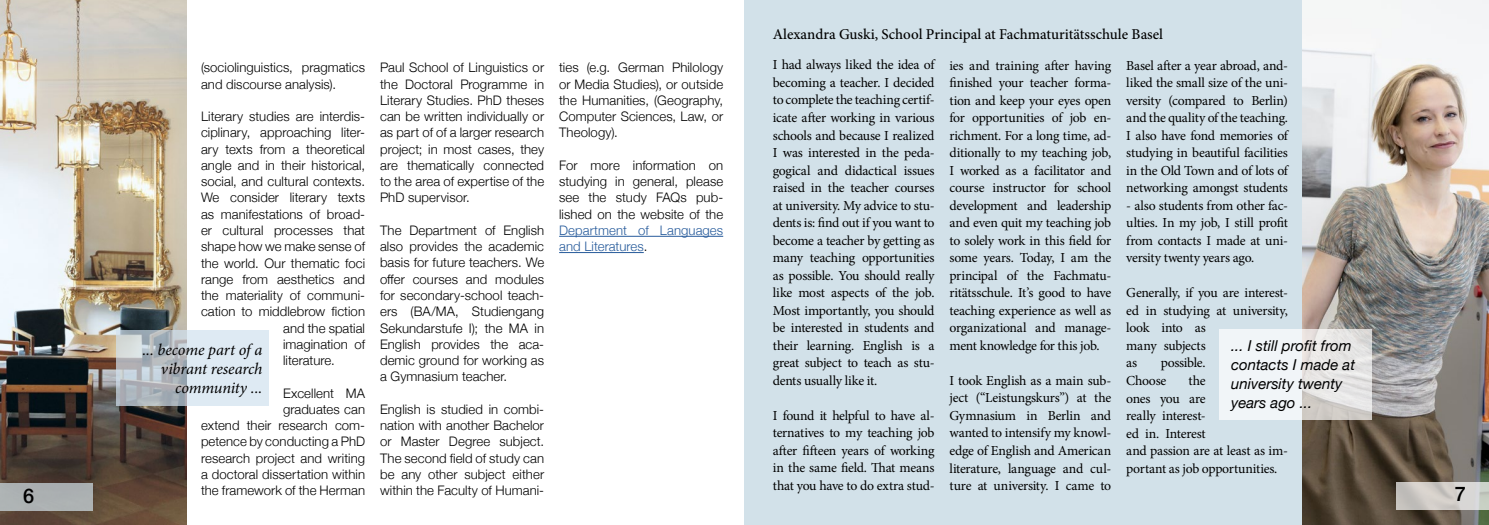
<style>
.page{position:relative;width:1489px;height:525px;background:#fff}
.page>*{position:absolute;margin:0;border:0;box-sizing:border-box;transform-origin:0 0}
.t1{font:500 20px "Helvetica Neue";color:#000}
.t2{font:italic 16.25px/18.8px "Minion Pro";letter-spacing:-.01em;color:#000;text-align:right}
.t3{font:italic 15px/18.8px "Helvetica Neue";color:#000}
.t4{font:500 15px "Minion Pro";color:#000}
.t5{font:13.75px/17.5px "Minion Pro";letter-spacing:-.02em;color:#000;text-align:justify}
.t6{font:300 13.12px/16.2px "Helvetica Neue";letter-spacing:.005em;color:#000;text-align:justify}
.t7{font:300 13.12px/16.2px "Helvetica Neue";letter-spacing:.005em;color:#275b9b}
.s1{color:#000}
</style>
<div class="page">
<div style="left:744px;top:0;width:566px;height:524px;background:#d2e1e9"></div>
<img style="left:1302px;top:0;width:186px;height:524px">
<img style="left:0;top:0;width:186px;height:524px">
<svg style="left:117px;top:330px;width:152px;height:75px;background:#cad4dc"></svg>
<div style="left:0;top:483px;width:93px;height:27px;background:#acb0b2"></div>
<svg style="left:1395px;top:482px;width:93px;height:27px;background:#cccac6"></svg>
<svg style="left:1219px;top:330px;width:152px;height:90px;background:#e9ebeb"></svg>
<hr style="left:559px;top:236px;width:164px;height:1px;background:#275b9b">
<hr style="left:559px;top:252px;width:84px;height:1px;background:#275b9b">
<h1 class="t1" style="left:23px;top:480px;width:13px">6</h1>
<p class="t6" style="left:201px;top:58px;width:165px">(sociolinguistics, pragmatics and discourse analysis).</p>
<p class="t6" style="left:201px;top:107px;width:165px">Literary studies are interdis-</p>
<p class="t6" style="left:201px;top:123px;width:165px">ciplinary, approaching liter-</p>
<p class="t6" style="left:201px;top:140px;width:165px">ary texts from a theoretical</p>
<p class="t6" style="left:201px;top:156px;width:165px">angle and in their historical,</p>
<p class="t6" style="left:201px;top:172px;width:165px">social, and cultural contexts.</p>
<p class="t6" style="left:201px;top:188px;width:165px">We consider literary texts</p>
<p class="t6" style="left:201px;top:205px;width:165px">as manifestations of broad-</p>
<p class="t6" style="left:201px;top:221px;width:165px">er cultural processes that</p>
<p class="t6" style="left:201px;top:237px;width:165px">shape how we make sense of</p>
<p class="t6" style="left:201px;top:253px;width:165px">the world. Our thematic foci</p>
<p class="t6" style="left:201px;top:270px;width:165px">range from aesthetics and</p>
<p class="t6" style="left:201px;top:286px;width:165px">the materiality of communi-</p>
<p class="t6" style="left:201px;top:302px;width:165px">cation to middlebrow fiction</p>
<p class="t6" style="left:283px;top:318px;width:83px">and the spatial</p>
<p class="t6" style="left:283px;top:335px;width:83px">imagination of</p>
<p class="t6" style="left:283px;top:351px;width:53px">literature.</p>
<p class="t6" style="left:201px;top:383px;width:165px;text-align:right">Excellent MA<br>graduates can<br>extend their research com&shy;petence by conducting a PhD research project and writing a doctoral dissertation within the framework of the Herman</p>
<p class="t2" style="left:142px;top:340px;width:121px">... become part of a vibrant research community ...</p>
<p class="t6" style="left:380px;top:58px;width:166px">Paul School of Linguistics or the Doctoral Programme in Literary Studies. PhD theses can be written individually or as part of of a larger research project; in most cases, they are thematically connected to the area of expertise of the PhD supervisor.</p>
<p class="t6" style="left:380px;top:221px;width:165px">The Department of English also provides the academic basis for future teachers. We offer courses and modules for secondary-school teach&shy;ers (BA/MA, Studiengang Sekundarstufe I); the MA in English provides the aca&shy;demic ground for working as a Gymnasium teacher.</p>
<p class="t6" style="left:380px;top:400px;width:165px">English is studied in combi&shy;nation with another Bachelor or Master Degree subject.<br>The second field of study can be any other subject either within the Faculty of Humani-</p>
<p class="t6" style="left:559px;top:58px;width:165px">ties (e.g. German Philology or Media Studies), or outside the Humanities, (Geography, Computer Sciences, Law, or Theology).</p>
<p class="t6" style="left:559px;top:156px;width:165px">For more information on studying in general, please see the study FAQs pub&shy;lished on the website of the</p>
<p class="t7" style="left:559px;top:221px;width:165px">Department of Languages and Literatures<span class="s1">.</span></p>
<p class="t4" style="left:772px;top:24px;width:392px">Alexandra Guski, School Principal at Fachmaturitätsschule Basel</p>
<p class="t5" style="left:772px;top:56px;width:163px">I had always liked the idea of becoming a teacher. I decided to complete the teaching certif&shy;icate after working in various schools and because I realized I was interested in the peda&shy;gogical and didactical issues raised in the teacher courses at university. My advice to stu&shy;dents is: find out if you want to become a teacher by getting as many teaching opportunities as possible. You should really like most aspects of the job.<br>Most importantly, you should be interested in students and their learning. English is a great subject to teach as stu&shy;dents usually like it.</p>
<p class="t5" style="left:772px;top:406px;width:163px">I found it helpful to have al&shy;ternatives to my teaching job after fifteen years of working in the same field. That means that you have to do extra stud-</p>
<p class="t5" style="left:949px;top:56px;width:163px">ies and training after having finished your teacher forma&shy;tion and keep your eyes open for opportunities of job en&shy;richment. For a long time, ad&shy;ditionally to my teaching job, I worked as a facilitator and course instructor for school development and leadership and even quit my teaching job to solely work in this field for some years. Today, I am the principal of the Fachmatu&shy;ritätsschule. It’s good to have teaching experience as well as organizational and manage&shy;ment knowledge for this job.</p>
<p class="t5" style="left:949px;top:371px;width:163px">I took English as a main sub&shy;ject (“Leistungskurs”) at the Gymnasium in Berlin and wanted to intensify my knowl&shy;edge of English and American literature, language and cul&shy;ture at university. I came to</p>
<p class="t5" style="left:1126px;top:56px;width:163px">Basel after a year abroad, and&shy;liked the small size of the uni&shy;versity (compared to Berlin) and the quality of the teaching.<br>I also have fond memories of studying in beautiful facilities in the Old Town and of lots of networking amongst students</p>
<p class="t5" style="left:1126px;top:196px;width:163px">- also students from other fac&shy;ulties. In my job, I still profit from contacts I made at uni&shy;versity twenty years ago.</p>
<p class="t5" style="left:1126px;top:284px;width:163px;text-align:left">Generally, if you are interest&shy;ed in studying at university, look into as<br>many subjects<br>as</p>
<p class="t3" style="left:1230px;top:337px;width:125px">... I still profit from contacts I made at university twenty years ago ...</p>
<p class="t5" style="left:1126px;top:354px;width:81px;text-indent:34px">possible.<br>Choose</p>
<p class="t5" style="left:1126px;top:371px;width:163px;text-align:left;text-indent:62px">the<br>ones you are<br>really interest-<br>ed in. Interest<br>and passion are at least as im&shy;portant as job opportunities.</p>
<h1 class="t1" style="left:1454px;top:478px;width:13px">7</h1>
</div>
